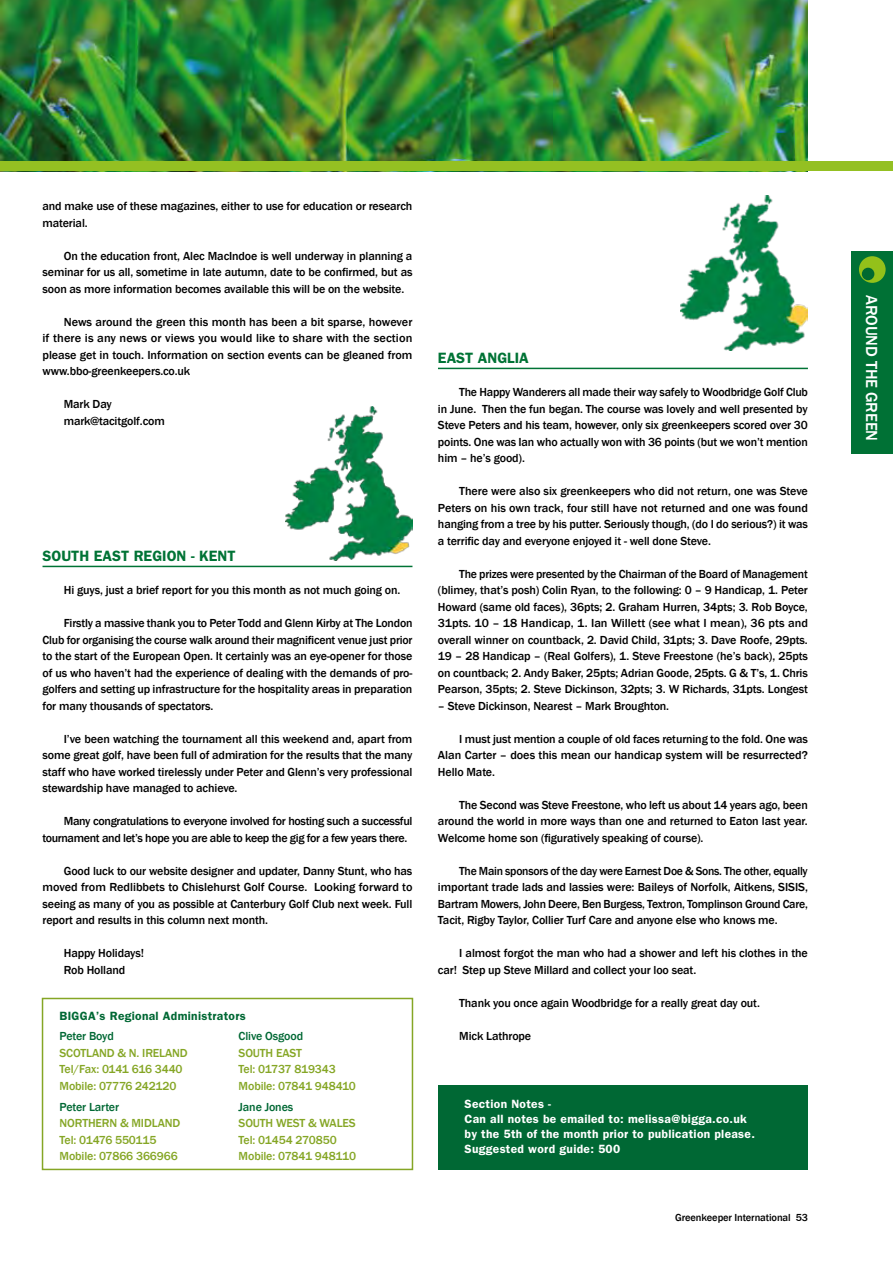
<style>
.page{position:relative;width:893px;height:1263px;background:#fff}
.page>*{position:absolute;margin:0;border:0;box-sizing:border-box;transform-origin:0 0}
.t1{font:500 16.5px "Franklin Gothic";letter-spacing:-.005em;color:#fff}
.t2{font:600 15px "Franklin Gothic";color:#007335}
.t3{font:500 12px/16.5px "Franklin Gothic";letter-spacing:-.01em;color:#000;text-align:justify}
.t4{font:500 12px/16.5px "Franklin Gothic";letter-spacing:-.01em;color:#85a625}
.t5{font:500 12px/16.5px "Franklin Gothic";letter-spacing:-.03em;color:#000}
.t6{font:600 12px/15px "Franklin Gothic";letter-spacing:.025em;color:#fff}
.t7{font:500 12px "Franklin Gothic";letter-spacing:-.01em;color:#006834}
.t8{font:600 12px "Franklin Gothic";letter-spacing:.025em;color:#006834}
.t9{font:500 10.5px "Franklin Gothic";letter-spacing:-.01em;color:#000}
</style>
<div class="page">
<img style="left:1px;top:0;width:807px;height:162px">
<div style="left:852px;top:251px;width:41px;height:202px;background:#007135"></div>
<div style="left:859px;top:256px;width:26px;height:27px;background:#93c11a;border-radius:50%"></div>
<div style="left:862px;top:268px;width:12px;height:12px;background:#006930;border-radius:50%"></div>
<div style="left:0;top:162px;width:893px;height:9px;background:#94c022"></div>
<hr style="left:43px;top:566px;width:369px;height:1px;background:#007335">
<img style="left:285px;top:407px;width:127px;height:154px">
<hr style="left:438px;top:368px;width:370px;height:1px;background:#007335">
<img style="left:680px;top:196px;width:128px;height:155px">
<div style="left:438px;top:1085px;width:370px;height:84px;background:#006834"></div>
<div style="left:42px;top:998px;width:371px;height:172px;border:2px solid #85a625"></div>
<p class="t3" style="left:43px;top:198px;width:371px">and make use of these magazines, either to use for education or research material.</p>
<p class="t3" style="left:43px;top:248px;width:371px;text-indent:21px">On the education front, Alec MacIndoe is well underway in planning a seminar for us all, sometime in late autumn, date to be confirmed, but as soon as more information becomes available this will be on the website.</p>
<p class="t3" style="left:43px;top:314px;width:371px;text-indent:21px">News around the green this month has been a bit sparse, however if there is any news or views you would like to share with the section please get in touch. Information on section events can be gleaned from www.bbo-greenkeepers.co.uk</p>
<p class="t3" style="left:64px;top:396px;width:103px">Mark Day mark@tacitgolf.com</p>
<p class="t2" style="left:43px;top:547px;width:20px">Sout</p>
<p class="t2" style="left:79px;top:547px;width:33px">h East</p>
<p class="t2" style="left:134px;top:547px;width:20px">Region</p>
<p class="t2" style="left:191px;top:547px;width:28px">- Kent</p>
<p class="t3" style="left:64px;top:582px;width:338px">Hi guys, just a brief report for you this month as not much going on.</p>
<p class="t3" style="left:43px;top:615px;width:372px;text-indent:21px">Firstly a massive thank you to Peter Todd and Glenn Kirby at The London Club for organising the course walk around their magnificent venue just prior to the start of the European Open. It certainly was an eye-opener for those of us who haven’t had the experience of dealing with the demands of pro&shy;golfers and setting up infrastructure for the hospitality areas in preparation for many thousands of spectators.</p>
<p class="t3" style="left:43px;top:731px;width:371px;text-indent:21px">I’ve been watching the tournament all this weekend and, apart from some great golf, have been full of admiration for the results that the many staff who have worked tirelessly under Peter and Glenn’s very professional stewardship have managed to achieve.</p>
<p class="t5" style="left:43px;top:813px;width:371px;text-indent:21px">Many congratulations to everyone involved for hosting such a successful tournament and let’s hope you are able to keep the gig for a few years there.</p>
<p class="t3" style="left:43px;top:863px;width:371px;text-indent:21px">Good luck to our website designer and updater, Danny Stunt, who has moved from Redlibbets to Chislehurst Golf Course. Looking forward to seeing as many of you as possible at Canterbury Golf Club next week. Full report and results in this column next month.</p>
<p class="t3" style="left:64px;top:945px;width:82px">Happy Holidays!<br>Rob Holland</p>
<p class="t8" style="left:60px;top:1009px;width:188px">BIGGA’s Regional Administrators</p>
<p class="t7" style="left:60px;top:1029px;width:56px">Peter Boyd</p>
<p class="t4" style="left:60px;top:1045px;width:29px">SCOtland</p>
<p class="t4" style="left:60px;top:1045px;width:125px;text-indent:58px">&amp; N. ireland<br>Tel/Fax: 0141 616 3440<br>Mobile: 07776 242120</p>
<p class="t7" style="left:60px;top:1099px;width:61px">Peter Larter</p>
<p class="t4" style="left:60px;top:1115px;width:9px">northern</p>
<p class="t4" style="left:60px;top:1115px;width:120px;text-indent:61px">&amp; midland<br>Tel: 01476 550115<br>Mobile: 07866 366966</p>
<p class="t7" style="left:239px;top:1029px;width:66px">Clive Osgood</p>
<p class="t4" style="left:239px;top:1045px;width:8px">south</p>
<p class="t4" style="left:239px;top:1045px;width:119px;text-indent:37px">east<br>Tel: 01737 819343<br>Mobile: 07841 948410</p>
<p class="t7" style="left:239px;top:1099px;width:56px">Jane Jones</p>
<p class="t4" style="left:239px;top:1115px;width:8px">south</p>
<p class="t4" style="left:276px;top:1115px;width:9px">west</p>
<p class="t4" style="left:239px;top:1115px;width:119px;text-indent:70px">&amp; wales<br>Tel: 01454 270850<br>Mobile: 07841 948110</p>
<p class="t2" style="left:438px;top:349px;width:19px">East</p>
<p class="t2" style="left:478px;top:349px;width:19px">Anglia</p>
<p class="t3" style="left:438px;top:384px;width:371px;text-indent:21px">The Happy Wanderers all made their way safely to Woodbridge Golf Club in June. Then the fun began. The course was lovely and well presented by Steve Peters and his team, however, only six greenkeepers scored over 30 points. One was Ian who actually won with 36 points (but we won’t mention him – he’s good).</p>
<p class="t3" style="left:438px;top:483px;width:372px;text-indent:21px">There were also six greenkeepers who did not return, one was Steve Peters on his own track, four still have not returned and one was found hanging from a tree by his putter. Seriously though, (do I do serious?) it was a terrific day and everyone enjoyed it - well done Steve.</p>
<p class="t3" style="left:438px;top:566px;width:371px;text-indent:21px">The prizes were presented by the Chairman of the Board of Management (blimey, that’s posh) Colin Ryan, to the following: 0 – 9 Handicap, 1. Peter Howard (same old faces), 36pts; 2. Graham Hurren, 34pts; 3. Rob Boyce, 31pts. 10 – 18 Handicap, 1. Ian Willett (see what I mean), 36 pts and overall winner on countback, 2. David Child, 31pts; 3. Dave Roofe, 29pts.<br>19 – 28 Handicap – (Real Golfers), 1. Steve Freestone (he’s back), 25pts on countback; 2. Andy Baker, 25pts; Adrian Goode, 25pts. G &amp; T’s, 1. Chris Pearson, 35pts; 2. Steve Dickinson, 32pts; 3. W Richards, 31pts. Longest</p>
<p class="t3" style="left:438px;top:698px;width:233px">– Steve Dickinson, Nearest – Mark Broughton.</p>
<p class="t3" style="left:438px;top:731px;width:371px;text-indent:21px">I must just mention a couple of old faces returning to the fold. One was Alan Carter – does this mean our handicap system will be resurrected?<br>Hello Mate.</p>
<p class="t3" style="left:438px;top:797px;width:371px;text-indent:21px">The Second was Steve Freestone, who left us about 14 years ago, been around the world in more ways than one and returned to Eaton last year.<br>Welcome home son (figuratively speaking of course).</p>
<p class="t3" style="left:438px;top:863px;width:371px;text-indent:21px">The Main sponsors of the day were Earnest Doe &amp; Sons. The other, equally important trade lads and lassies were: Baileys of Norfolk, Aitkens, SISIS, Bartram Mowers, John Deere, Ben Burgess, Textron, Tomplinson Ground Care, Tacit, Rigby Taylor, Collier Turf Care and anyone else who knows me.</p>
<p class="t3" style="left:438px;top:945px;width:371px;text-indent:21px">I almost forgot the man who had a shower and left his clothes in the car! Step up Steve Millard and collect your loo seat.</p>
<p class="t3" style="left:459px;top:995px;width:302px">Thank you once again Woodbridge for a really great day out.</p>
<p class="t3" style="left:459px;top:1028px;width:73px">Mick Lathrope</p>
<p class="t6" style="left:465px;top:1097px;width:292px">Section Notes -<br>Can all notes be emailed to: melissa@bigga.co.uk by the 5th of the month prior to publication please.<br>Suggested word guide: 500</p>
<p class="t9" style="left:675px;top:1211px;width:134px">Greenkeeper International 53</p>
<h1 class="t1" style="left:882px;top:295px;width:148px;rotate:90deg">AROUND THE GREEN</h1>
</div>
